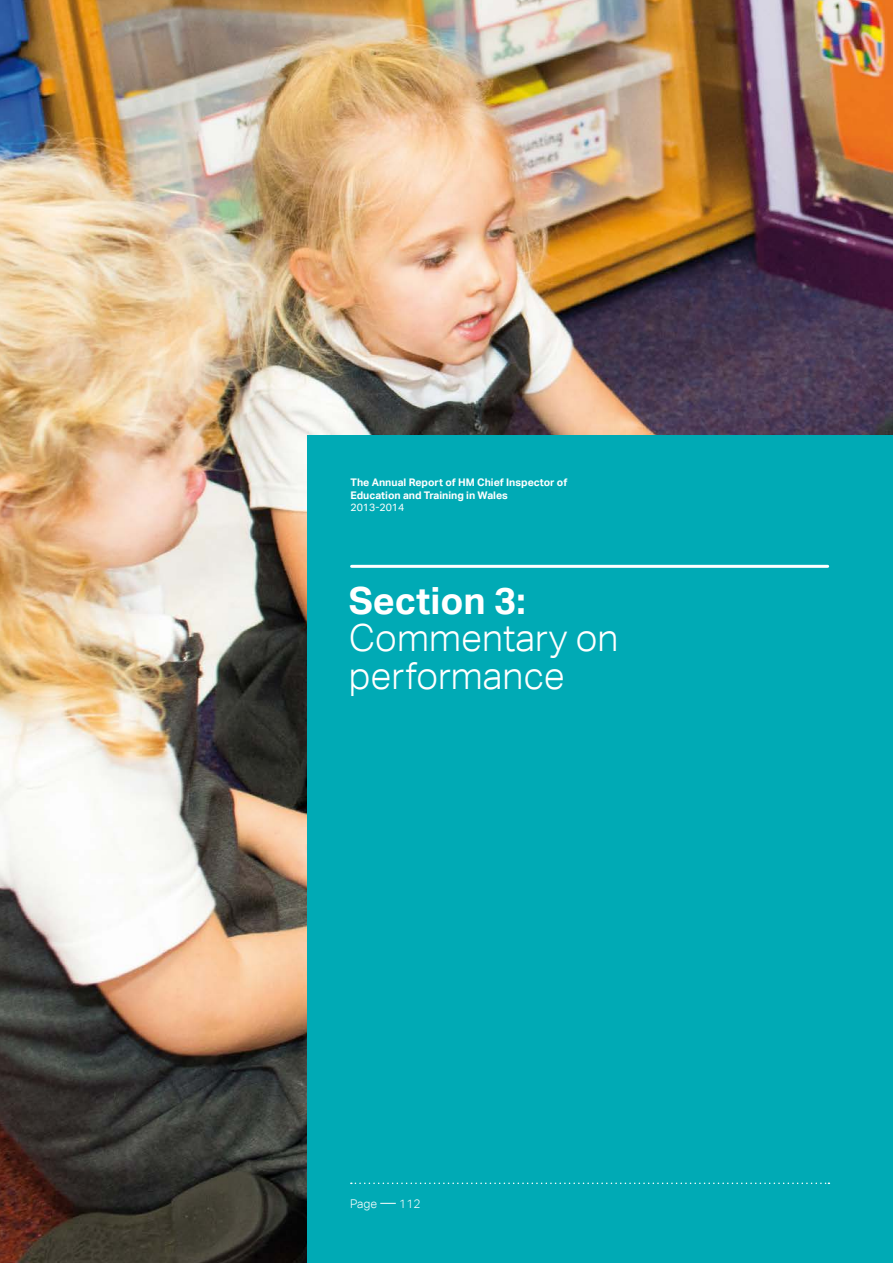
<style>
.page{position:relative;width:893px;height:1263px;background:#fff}
.page>*{position:absolute;margin:0;border:0;box-sizing:border-box;transform-origin:0 0}
.Section_Titles__h2{font:300 37.5px/37.5px "Aktiv Grotesk Corp";color:#fff}
.Section_Titles__h2-2{font:700 37.5px "Aktiv Grotesk Corp";color:#fff}
.t1{font:300 12px "Aktiv Grotesk Corp";color:#fff}
.t2{font:700 10.5px/12.6px "Aktiv Grotesk Corp";color:#fff}
.t3{font:10.5px "Aktiv Grotesk Corp";color:#fff}
.s1{font-family:"Galaxie Copernicus";font-weight:600}
</style>
<div class="page">
<img style="left:0;top:0;width:893px;height:1263px">
<div style="left:308px;top:435px;width:585px;height:828px;background:#00aab5"></div>
<hr style="left:352px;top:565px;width:476px;height:3px;background:#fff">
<svg style="left:64px;top:1182px;width:765px;height:2px"></svg>
<p class="t2" style="left:350px;top:476px;width:218px">The Annual Report of HM Chief Inspector of<br>Education and Training in Wales</p>
<p class="t3" style="left:350px;top:501px;width:55px">2013-2014</p>
<p class="Section_Titles__h2-2" style="left:349px;top:577px;width:178px">Section 3:</p>
<p class="Section_Titles__h2" style="left:349px;top:619px;width:271px">Commentary on performance</p>
<p class="t1" style="left:350px;top:1196px;width:72px">Page <span class="s1">―</span> 112</p>
</div>
